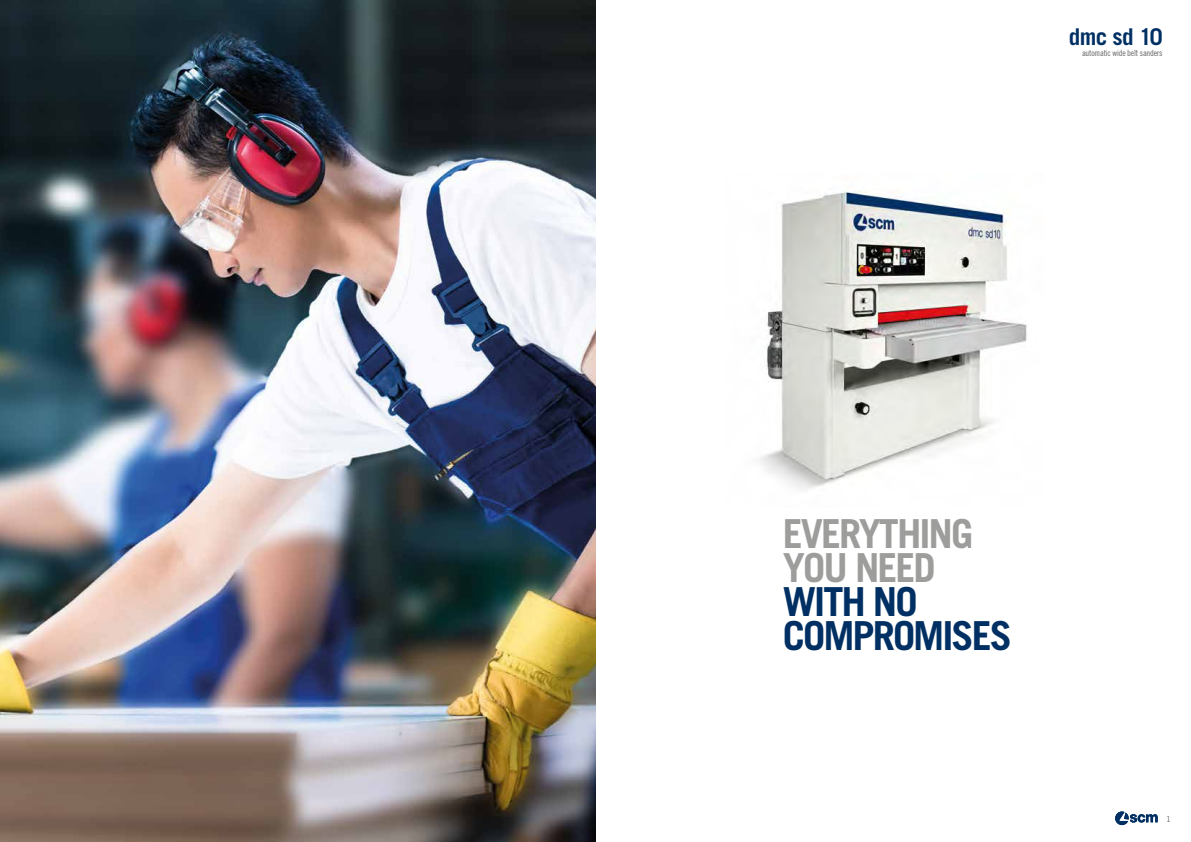
<style>
.page{position:relative;width:1191px;height:842px;background:#fff}
.page>*{position:absolute;margin:0;border:0;box-sizing:border-box;transform-origin:0 0}
.t1{font:700 40px/34px "Trade Gothic LT Std";letter-spacing:-.05em;color:#9d9d9c}
.t2{font:700 40px/34px "Trade Gothic LT Std";letter-spacing:-.05em;color:#003063}
.t3{font:700 23.1px "Trade Gothic LT Std";letter-spacing:-.03em;color:#003063}
.t4{font:8.5px "Trade Gothic LT Std Cn 18";letter-spacing:-.02em;color:#646363}
.t5{font:8px "Trade Gothic LT Std";color:#646363}
</style>
<div class="page">
<img style="left:0;top:0;width:595px;height:842px">
<img style="left:758px;top:189px;width:269px;height:301px">
<svg style="left:1115px;top:811px;width:42px;height:14px"></svg>
<h2 class="t3" style="left:1068px;top:23px;width:95px">dmc sd 10</h2>
<p class="t4" style="left:1082px;top:47px;width:82px">automatic wide belt sanders</p>
<h1 class="t1" style="left:783px;top:516px;width:192px">EVERYTHING<br>YOU NEED</h1>
<h1 class="t2" style="left:783px;top:584px;width:231px">WITH NO<br>COMPROMISES</h1>
<p class="t5" style="left:1166px;top:814px;width:6px">1</p>
</div>
